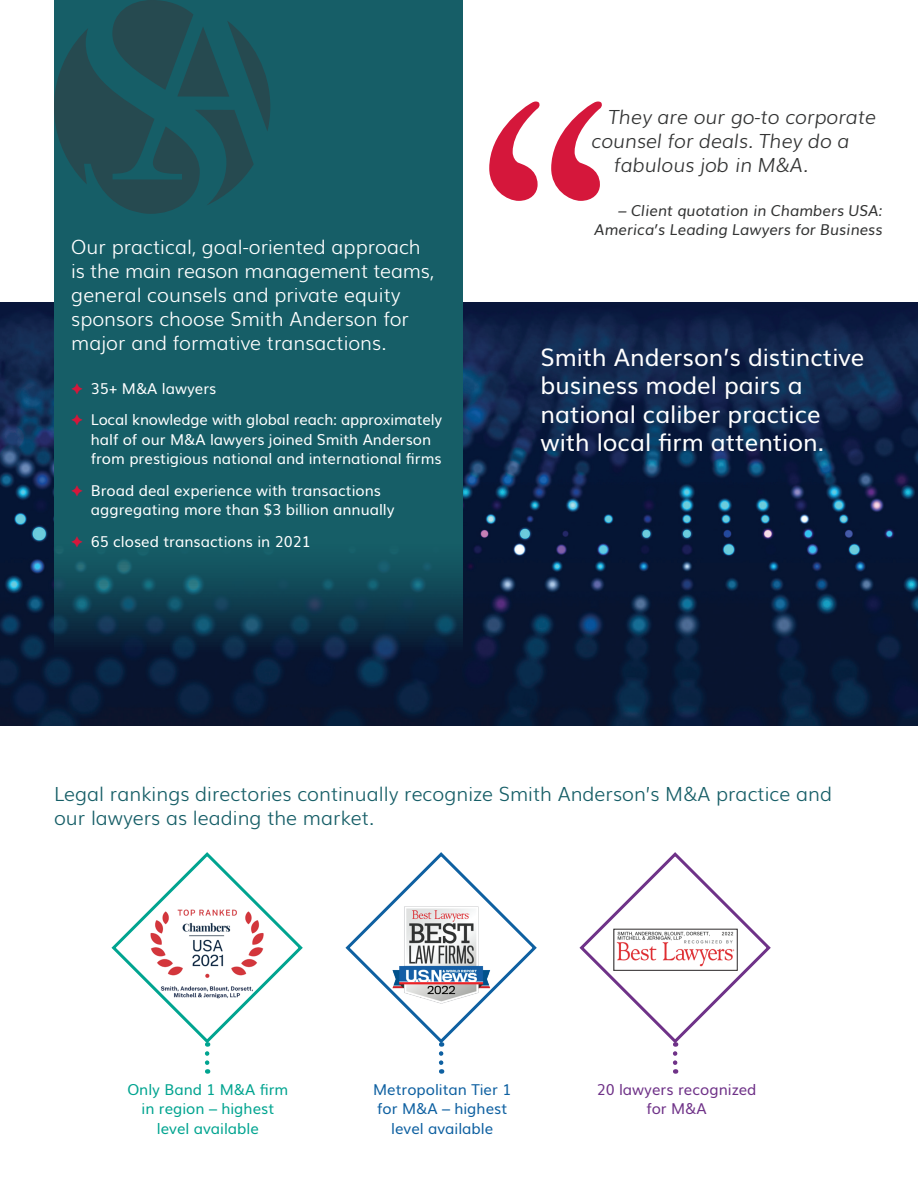
<style>
.page{position:relative;width:918px;height:1188px;background:#fff}
.page>*{position:absolute;margin:0;border:0;box-sizing:border-box;transform-origin:0 0}
.t1{font:24px/28.5px "Muli";color:#fff}
.t2{font:300 19.5px/24px "Muli";color:#fff}
.t3{font:300 19.5px/24px "Muli";color:#165e67}
.t4{font:italic 300 19.5px "Muli";color:#333434}
.t5{font:15px/19.5px "Muli";color:#fff}
.t6{font:italic 15px/19.5px "Muli";color:#333434;text-align:right}
.t7{font:15px/19.5px "Muli";color:#00a490;text-align:center}
.t8{font:15px/19.5px "Muli";color:#0e60a1;text-align:center}
.t9{font:15px/19.5px "Muli";color:#6f3288;text-align:center}
</style>
<div class="page">
<svg style="left:205px;top:1053px;width:4px;height:21px"></svg>
<svg style="left:439px;top:1053px;width:4px;height:21px"></svg>
<svg style="left:673px;top:1053px;width:4px;height:21px"></svg>
<img style="left:0;top:302px;width:918px;height:424px">
<svg style="left:54px;top:0;width:408px;height:663px;background:#145662"></svg>
<svg style="left:54px;top:0;width:216px;height:214px;background:#1d545b"></svg>
<svg style="left:489px;top:102px;width:113px;height:99px"></svg>
<svg style="left:111px;top:852px;width:192px;height:195px"></svg>
<svg style="left:345px;top:852px;width:192px;height:195px"></svg>
<svg style="left:579px;top:852px;width:192px;height:195px"></svg>
<img style="left:616px;top:931px;width:120px;height:38px">
<div style="left:614px;top:929px;width:124px;height:42px;border:1px solid #231f20"></div>
<svg style="left:72px;top:383px;width:15px;height:12px"></svg>
<svg style="left:72px;top:414px;width:15px;height:12px"></svg>
<svg style="left:72px;top:485px;width:15px;height:12px"></svg>
<svg style="left:72px;top:536px;width:15px;height:12px"></svg>
<h2 class="t2" style="left:71px;top:234px;width:364px">Our practical, goal-oriented approach is the main reason management teams, general counsels and private equity sponsors choose Smith Anderson for major and formative transactions.</h2>
<p class="t5" style="left:91px;top:371px;width:353px;line-height:31.5px">35+ M&amp;A lawyers<br>Local knowledge with global reach: approximately</p>
<p class="t5" style="left:91px;top:428px;width:352px">half of our M&amp;A lawyers joined Smith Anderson from prestigious national and international firms</p>
<p class="t5" style="left:91px;top:479px;width:305px">Broad deal experience with transactions aggregating more than $3 billion annually</p>
<p class="t5" style="left:91px;top:530px;width:222px">65 closed transactions in 2021</p>
<h2 class="t4" style="left:609px;top:102px;width:269px">They are our go-to corporate</h2>
<h2 class="t4" style="left:592px;top:126px;width:260px">counsel for deals. They do a</h2>
<h2 class="t4" style="left:614px;top:150px;width:196px">fabulous job in M&amp;A.</h2>
<p class="t6" style="left:594px;top:200px;width:290px">– Client quotation in Chambers USA:<br>America’s Leading Lawyers for Business</p>
<h1 class="t1" style="left:541px;top:341px;width:325px">Smith Anderson’s distinctive business model pairs a national caliber practice with local firm attention.</h1>
<h2 class="t3" style="left:54px;top:780px;width:780px">Legal rankings directories continually recognize Smith Anderson’s M&amp;A practice and our lawyers as leading the market.</h2>
<p class="t7" style="left:127px;top:1079px;width:162px">Only Band 1 M&amp;A firm in region – highest level available</p>
<p class="t8" style="left:373px;top:1079px;width:140px">Metropolitan Tier 1 for M&amp;A – highest level available</p>
<p class="t9" style="left:597px;top:1079px;width:161px">20 lawyers recognized for M&amp;A</p>
</div>
